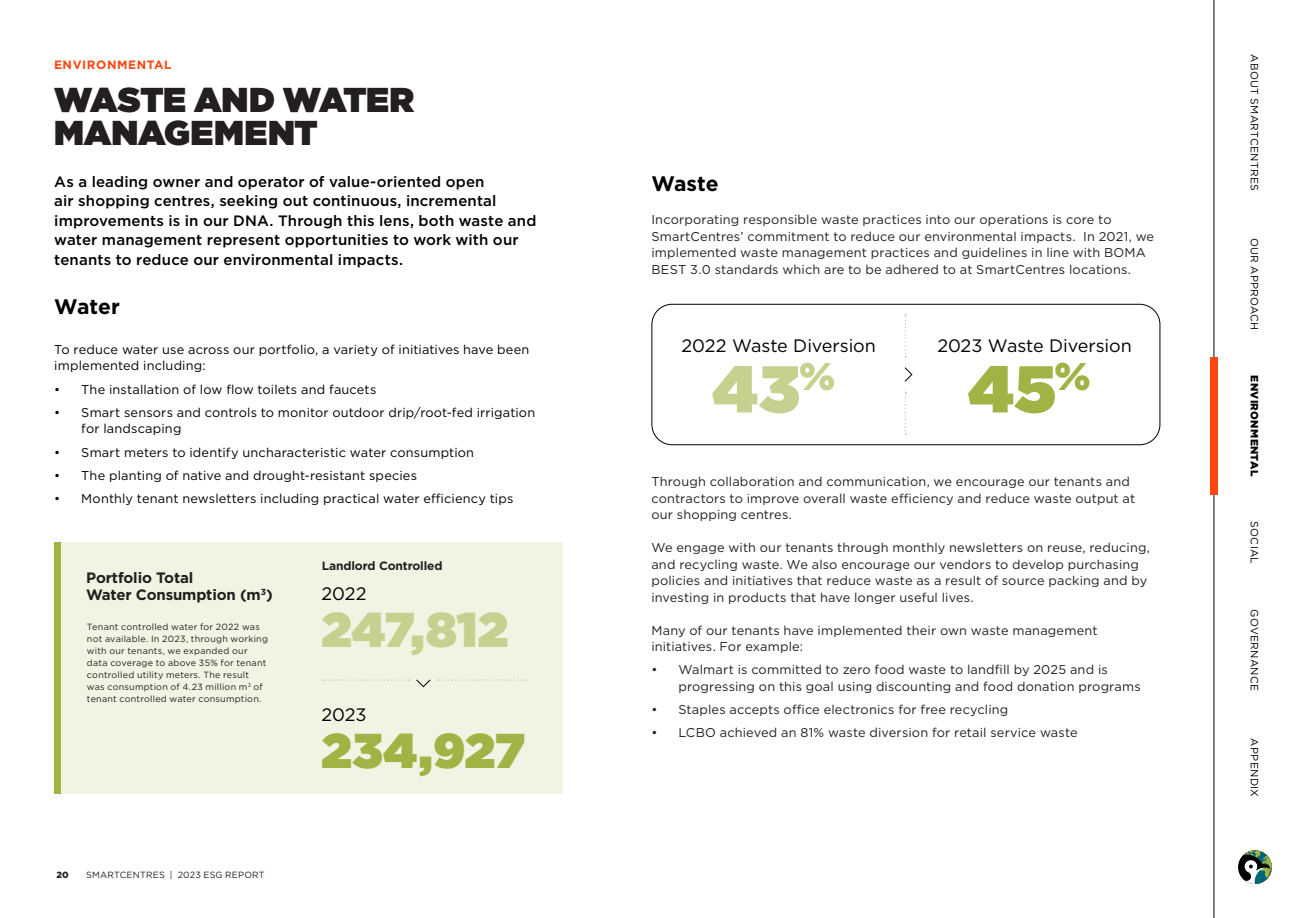
<style>
.page{position:relative;width:1296px;height:918px;background:#fff}
.page>*{position:absolute;margin:0;border:0;box-sizing:border-box;transform-origin:0 0}
.Body_Text__align_left{font:900 66px "Gotham";color:#c7d18f}
.Body_Text__align_left-2{font:900 66px "Gotham";color:#a1b344}
.Body_Text__align_left-3{font:900 48.9px "Gotham";color:#c7d18f}
.Body_Text__align_left-4{font:900 48.9px "Gotham";color:#a1b344}
.H2__align_left{font:900 34.5px/33px "Gotham";letter-spacing:-.005em;color:#231f20}
.Body_Text__align_left-5{font:700 21px "Gotham";color:#000001}
.t1{font:18px "Gotham";letter-spacing:-.005em;color:#000001}
.Body_Text__align_left-6{font:500 15px/19.5px "Gotham";letter-spacing:.01em;color:#000001}
.t2{font:700 15px/16.5px "Gotham";letter-spacing:-.01em;color:#231f20}
.Body_Text__align_left-7{font:12.75px/16.5px "Gotham";letter-spacing:.015em;color:#231f20}
.Body_Text__align_left-8{font:12.75px/16.5px "Gotham";letter-spacing:.01em;color:#000001}
.t3{font:700 12px "Gotham";letter-spacing:-.01em;color:#231f20}
.t4{font:700 12px "Gotham";letter-spacing:.05em;color:#ff460f}
.t5{font:10.5px "Gotham";letter-spacing:.03em;color:#000001}
.t6{font:900 10.5px "Gotham";letter-spacing:.03em;color:#000001}
.Body_Text__align_left-9{font:9px/12px "Gotham";letter-spacing:.025em;color:#231f20}
.t7{font:900 9px "Gotham";color:#231f20}
</style>
<div class="page">
<hr style="left:1214px;top:0;width:1px;height:918px;background:#000001">
<svg style="left:1238px;top:850px;width:34px;height:34px"></svg>
<div style="left:652px;top:304px;width:508px;height:141px;border:1px solid #000001;border-radius:20px"></div>
<svg style="left:904px;top:367px;width:9px;height:15px"></svg>
<svg style="left:905px;top:392px;width:1px;height:43px"></svg>
<svg style="left:905px;top:314px;width:1px;height:43px"></svg>
<div style="left:1211px;top:357px;width:7px;height:137px;background:#ff460f"></div>
<div style="left:54px;top:543px;width:509px;height:251px;background:#f1f4e3"></div>
<div style="left:54px;top:543px;width:6px;height:251px;background:#a1b344"></div>
<svg style="left:322px;top:679px;width:109px;height:9px"></svg>
<svg style="left:438px;top:680px;width:88px;height:1px"></svg>
<p class="t4" style="left:54px;top:57px;width:119px">ENVIRONMENTAL</p>
<p class="H2__align_left" style="left:54px;top:82px;width:362px">WASTE AND WATER<br>MANAGEMENT</p>
<p class="Body_Text__align_left-6" style="left:54px;top:171px;width:484px">As a leading owner and operator of value-oriented open<br>air shopping centres, seeking out continuous, incremental improvements is in our DNA. Through this lens, both waste and water management represent opportunities to work with our tenants to reduce our environmental impacts.</p>
<p class="Body_Text__align_left-5" style="left:54px;top:293px;width:67px">Water</p>
<p class="Body_Text__align_left-8" style="left:54px;top:341px;width:477px">To reduce water use across our portfolio, a variety of initiatives have been implemented including:</p>
<p class="Body_Text__align_left-8" style="left:54px;top:381px;width:324px">• The installation of low flow toilets and faucets</p>
<p class="Body_Text__align_left-8" style="left:81px;top:404px;width:455px;text-indent:-27px">• Smart sensors and controls to monitor outdoor drip/root-fed irrigation for landscaping</p>
<p class="Body_Text__align_left-8" style="left:54px;top:444px;width:421px">• Smart meters to identify uncharacteristic water consumption</p>
<p class="Body_Text__align_left-8" style="left:54px;top:467px;width:364px">• The planting of native and drought-resistant species</p>
<p class="Body_Text__align_left-8" style="left:54px;top:490px;width:461px">• Monthly tenant newsletters including practical water efficiency tips</p>
<p class="t2" style="left:86px;top:570px;width:188px">Portfolio Total<br>Water Consumption (m<sup>3</sup>)</p>
<p class="Body_Text__align_left-9" style="left:87px;top:620px;width:183px">Tenant controlled water for 2022 was not available. In 2023, through working with our tenants, we expanded our data coverage to above 35% for tenant controlled utility meters. The result was consumption of 4.23 million m<sup>3</sup> of tenant controlled water consumption.</p>
<p class="t7" style="left:56px;top:868px;width:14px">20</p>
<p class="Body_Text__align_left-9" style="left:86px;top:868px;width:180px">SMARTCENTRES | 2023 ESG REPORT</p>
<p class="t3" style="left:322px;top:558px;width:122px">Landlord Controlled</p>
<p class="t1" style="left:321px;top:582px;width:47px">2022</p>
<p class="Body_Text__align_left-3" style="left:321px;top:594px;width:189px">247,812</p>
<p class="t1" style="left:321px;top:703px;width:47px">2023</p>
<p class="Body_Text__align_left-4" style="left:321px;top:715px;width:205px">234,927</p>
<p class="Body_Text__align_left-5" style="left:651px;top:170px;width:69px">Waste</p>
<p class="Body_Text__align_left-7" style="left:651px;top:211px;width:504px">Incorporating responsible waste practices into our operations is core to SmartCentres’ commitment to reduce our environmental impacts. In 2021, we implemented waste management practices and guidelines in line with BOMA BEST 3.0 standards which are to be adhered to at SmartCentres locations.</p>
<p class="t1" style="left:682px;top:334px;width:196px">2022 Waste Diversion</p>
<p class="t1" style="left:937px;top:334px;width:196px">2023 Waste Diversion</p>
<p class="Body_Text__align_left" style="left:712px;top:342px;width:124px">43<sup>%</sup></p>
<p class="Body_Text__align_left-2" style="left:968px;top:342px;width:124px">45<sup>%</sup></p>
<p class="Body_Text__align_left-7" style="left:651px;top:473px;width:485px">Through collaboration and communication, we encourage our tenants and contractors to improve overall waste efficiency and reduce waste output at our shopping centres.</p>
<p class="Body_Text__align_left-7" style="left:651px;top:539px;width:500px">We engage with our tenants through monthly newsletters on reuse, reducing,</p>
<p class="Body_Text__align_left-7" style="left:651px;top:556px;width:489px">and recycling waste. We also encourage our vendors to develop purchasing</p>
<p class="Body_Text__align_left-7" style="left:651px;top:572px;width:497px">policies and initiatives that reduce waste as a result of source packing and by</p>
<p class="Body_Text__align_left-7" style="left:651px;top:589px;width:324px">investing in products that have longer useful lives.</p>
<p class="Body_Text__align_left-7" style="left:651px;top:622px;width:448px">Many of our tenants have implemented their own waste management initiatives. For example:</p>
<p class="Body_Text__align_left-7" style="left:678px;top:661px;width:464px;text-indent:-27px">• Walmart is committed to zero food waste to landfill by 2025 and is progressing on this goal using discounting and food donation programs</p>
<p class="Body_Text__align_left-7" style="left:651px;top:701px;width:359px">• Staples accepts office electronics for free recycling</p>
<p class="Body_Text__align_left-7" style="left:651px;top:724px;width:428px">• LCBO achieved an 81% waste diversion for retail service waste</p>
<p class="t5" style="left:1261px;top:54px;width:138px;rotate:90deg">ABOUT SMARTCENTRES</p>
<p class="t5" style="left:1261px;top:238px;width:94px;rotate:90deg">OUR APPROACH</p>
<p class="t6" style="left:1262px;top:375px;width:102px;rotate:90deg">ENVIRONMENTAL</p>
<p class="t5" style="left:1261px;top:521px;width:44px;rotate:90deg">SOCIAL</p>
<p class="t5" style="left:1261px;top:609px;width:83px;rotate:90deg">GOVERNANCE</p>
<p class="t5" style="left:1261px;top:738px;width:60px;rotate:90deg">APPENDIX</p>
</div>
